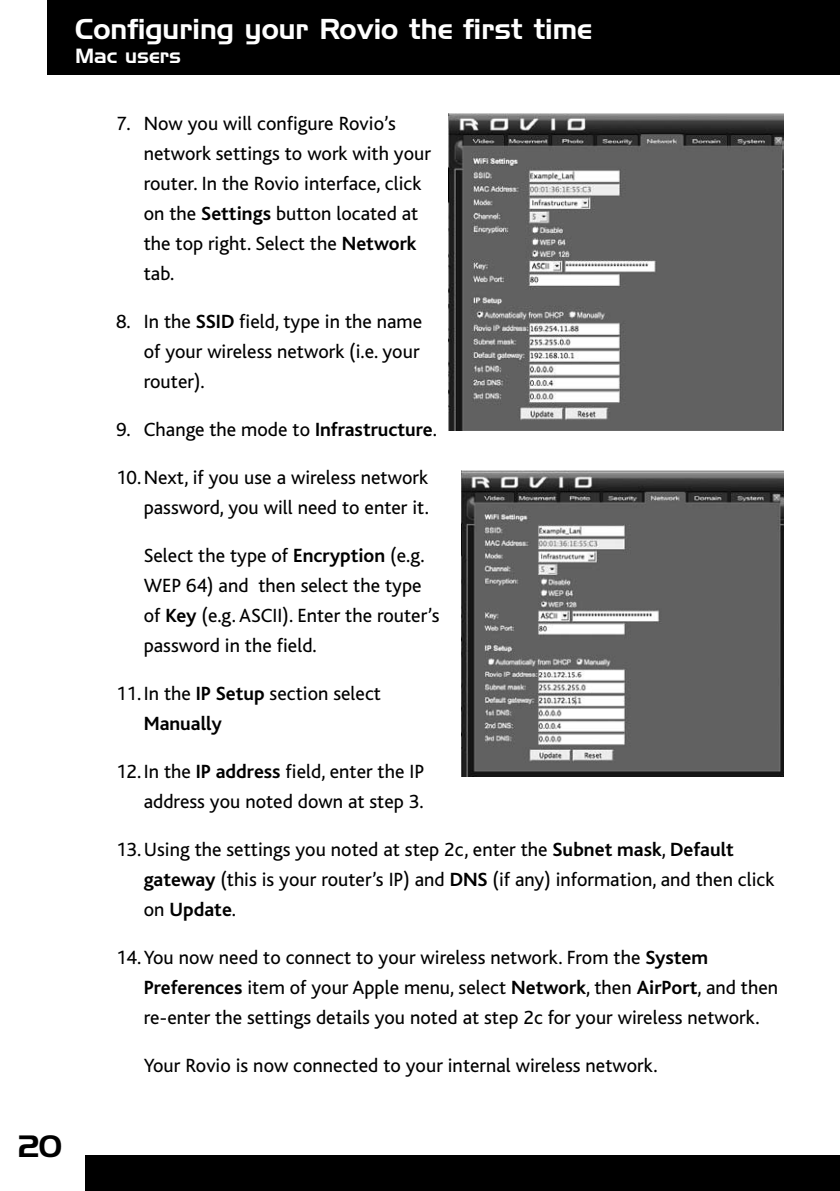
<style>
.page{position:relative;width:840px;height:1191px;background:#fff}
.page>*{position:absolute;margin:0;border:0;box-sizing:border-box;transform-origin:0 0}
.t1{font:30px "Handel Gothic BT";color:#000}
.t2{font:28px "Handel Gothic BT";color:#fff}
.t3{font:20px/30px "Bliss";color:#000}
.t4{font:20px "Handel Gothic BT";color:#fff}
.s1{font-weight:700}
</style>
<div class="page">
<div style="left:47px;top:0;width:792px;height:74px;background:#000"></div>
<div style="left:85px;top:1155px;width:754px;height:36px;background:#000"></div>
<img style="left:448px;top:113px;width:334px;height:317px">
<img style="left:461px;top:470px;width:321px;height:306px">
<h2 class="t2" style="left:75px;top:12px;width:518px">Configuring your Rovio the first time</h2>
<p class="t4" style="left:75px;top:44px;width:107px">Mac users</p>
<p class="t3" style="left:144px;top:109px;width:288px;text-indent:-28px">7. Now you will configure Rovio’s network settings to work with your router. In the Rovio interface, click on the <span class="s1">Settings</span> button located at the top right. Select the <span class="s1">Network </span>tab.</p>
<p class="t3" style="left:144px;top:307px;width:280px;text-indent:-28px">8. In the <span class="s1">SSID</span> field, type in the name of your wireless network (i.e. your router).</p>
<p class="t3" style="left:116px;top:415px;width:322px">9. Change the mode to <span class="s1">Infrastructure</span>.</p>
<p class="t3" style="left:116px;top:463px;width:314px;text-align:right">10.Next, if you use a wireless network password, you will need to enter it.</p>
<p class="t3" style="left:144px;top:541px;width:297px">Select the type of <span class="s1">Encryption</span> (e.g.<br>WEP 64) and then select the type of <span class="s1">Key</span> (e.g. ASCII). Enter the router’s password in the field.</p>
<p class="t3" style="left:144px;top:679px;width:238px;text-indent:-28px">11.In the <span class="s1">IP Setup</span> section select<br><span class="s1">Manually</span></p>
<p class="t3" style="left:116px;top:757px;width:309px;text-align:right">12.In the <span class="s1">IP address</span> field, enter the IP address you noted down at step 3.</p>
<p class="t3" style="left:144px;top:835px;width:632px;text-indent:-28px">13.Using the settings you noted at step 2c, enter the <span class="s1">Subnet mask</span>, <span class="s1">Default gateway</span> (this is your router’s IP) and <span class="s1">DNS</span> (if any) information, and then click on <span class="s1">Update</span>.</p>
<p class="t3" style="left:144px;top:943px;width:635px;text-indent:-28px">14.You now need to connect to your wireless network. From the <span class="s1">System<br>Preferences</span> item of your Apple menu, select <span class="s1">Network</span>, then <span class="s1">AirPort</span>, and then re-enter the settings details you noted at step 2c for your wireless network.</p>
<p class="t3" style="left:144px;top:1051px;width:515px">Your Rovio is now connected to your internal wireless network.</p>
<h1 class="t1" style="left:18px;top:1128px;width:45px">20</h1>
</div>
